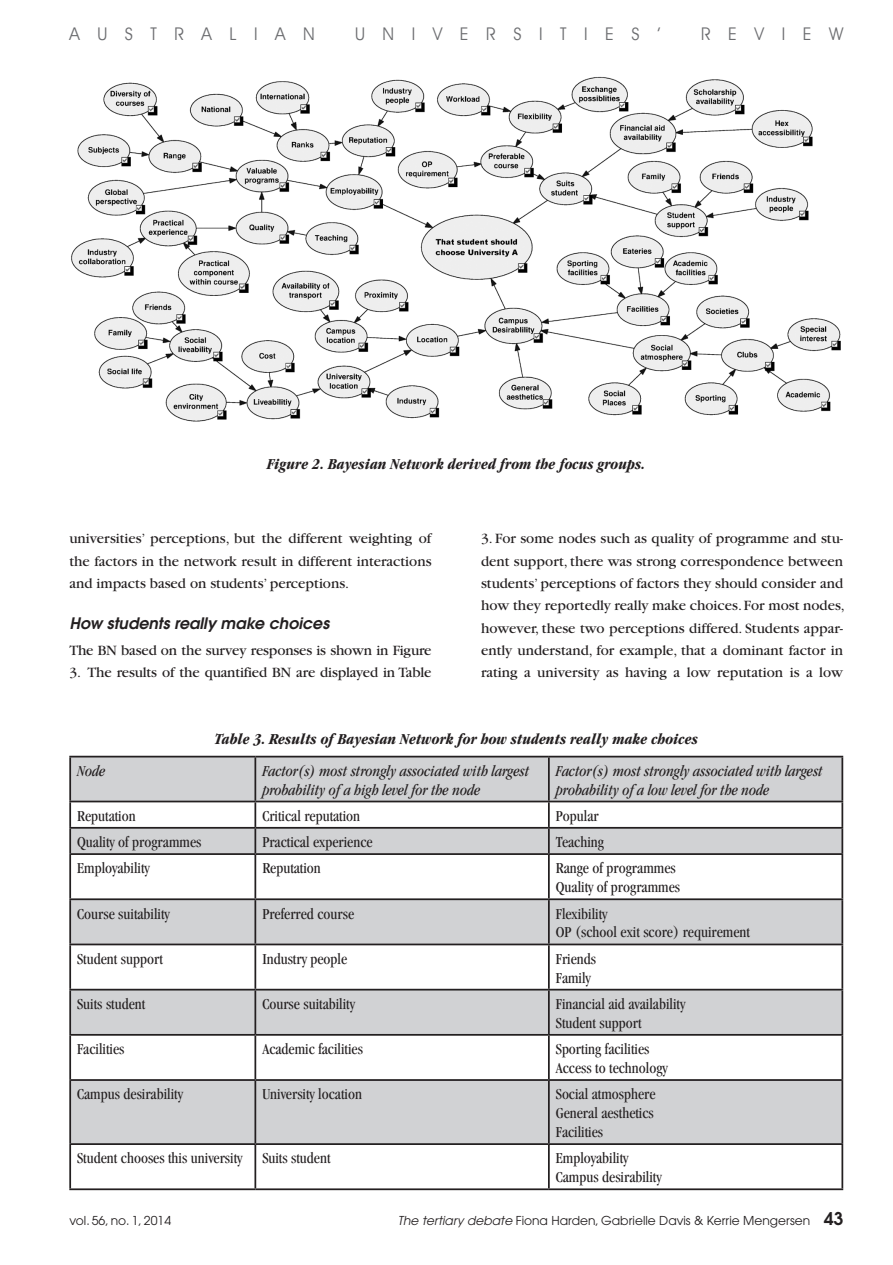
<style>
.page{position:relative;width:893px;height:1265px;background:#fff}
.page>*{position:absolute;margin:0;border:0;box-sizing:border-box;transform-origin:0 0}
.t1{font:17.5px "Avant Garde Bk BT Book";letter-spacing:1em;color:#6c6d70}
.Table_body{font:condensed 15.75px "Garamond";color:#231f20}
.Table_H2__header_row{font:italic condensed 15.75px/18.9px "Garamond";color:#231f20}
.Table_H1{font:italic 700 condensed 15.75px "Garamond";color:#231f20}
.Heading_5__sub_head{font:italic 600 15.75px "Avant Garde";color:#231f20}
.Body_Text_1st_Para{font:14.88px/22.4px "Garamond";letter-spacing:-.005em;color:#231f20;text-align:justify}
.t2{font:12.25px "Avant Garde";color:#231f20}
.s1{font-style:italic}
.s2{font-weight:600;font-size:17.5px}
</style>
<div class="page">
<img style="left:71px;top:76px;width:770px;height:346px">
<svg style="left:71px;top:757px;width:770px;height:386px;fill:#d1d2d4"></svg>
<hr style="left:69px;top:756px;width:186px;height:1px;background:#231f20">
<hr style="left:69px;top:757px;width:2px;height:44px;background:#231f20">
<hr style="left:255px;top:756px;width:294px;height:1px;background:#231f20">
<hr style="left:254px;top:757px;width:2px;height:44px;background:#231f20">
<hr style="left:549px;top:756px;width:294px;height:1px;background:#231f20">
<hr style="left:548px;top:757px;width:2px;height:44px;background:#231f20">
<hr style="left:841px;top:757px;width:2px;height:44px;background:#231f20">
<hr style="left:69px;top:801px;width:186px;height:1px;background:#231f20">
<hr style="left:69px;top:802px;width:2px;height:25px;background:#231f20">
<hr style="left:255px;top:801px;width:294px;height:1px;background:#231f20">
<hr style="left:254px;top:802px;width:2px;height:25px;background:#231f20">
<hr style="left:549px;top:801px;width:294px;height:1px;background:#231f20">
<hr style="left:548px;top:802px;width:2px;height:25px;background:#231f20">
<hr style="left:841px;top:802px;width:2px;height:25px;background:#231f20">
<hr style="left:69px;top:827px;width:186px;height:2px;background:#231f20">
<hr style="left:69px;top:829px;width:2px;height:24px;background:#231f20">
<hr style="left:255px;top:827px;width:294px;height:2px;background:#231f20">
<hr style="left:254px;top:829px;width:2px;height:24px;background:#231f20">
<hr style="left:549px;top:827px;width:294px;height:2px;background:#231f20">
<hr style="left:548px;top:829px;width:2px;height:24px;background:#231f20">
<hr style="left:841px;top:829px;width:2px;height:24px;background:#231f20">
<hr style="left:69px;top:853px;width:186px;height:2px;background:#231f20">
<hr style="left:69px;top:855px;width:2px;height:43px;background:#231f20">
<hr style="left:255px;top:853px;width:294px;height:2px;background:#231f20">
<hr style="left:254px;top:855px;width:2px;height:43px;background:#231f20">
<hr style="left:549px;top:853px;width:294px;height:2px;background:#231f20">
<hr style="left:548px;top:855px;width:2px;height:43px;background:#231f20">
<hr style="left:841px;top:855px;width:2px;height:43px;background:#231f20">
<hr style="left:69px;top:898px;width:186px;height:2px;background:#231f20">
<hr style="left:69px;top:900px;width:2px;height:44px;background:#231f20">
<hr style="left:255px;top:898px;width:294px;height:2px;background:#231f20">
<hr style="left:254px;top:900px;width:2px;height:44px;background:#231f20">
<hr style="left:549px;top:898px;width:294px;height:2px;background:#231f20">
<hr style="left:548px;top:900px;width:2px;height:44px;background:#231f20">
<hr style="left:841px;top:900px;width:2px;height:44px;background:#231f20">
<hr style="left:69px;top:944px;width:186px;height:1px;background:#231f20">
<hr style="left:69px;top:945px;width:2px;height:44px;background:#231f20">
<hr style="left:255px;top:944px;width:294px;height:1px;background:#231f20">
<hr style="left:254px;top:945px;width:2px;height:44px;background:#231f20">
<hr style="left:549px;top:944px;width:294px;height:1px;background:#231f20">
<hr style="left:548px;top:945px;width:2px;height:44px;background:#231f20">
<hr style="left:841px;top:945px;width:2px;height:44px;background:#231f20">
<hr style="left:69px;top:989px;width:186px;height:2px;background:#231f20">
<hr style="left:69px;top:991px;width:2px;height:43px;background:#231f20">
<hr style="left:255px;top:989px;width:294px;height:2px;background:#231f20">
<hr style="left:254px;top:991px;width:2px;height:43px;background:#231f20">
<hr style="left:549px;top:989px;width:294px;height:2px;background:#231f20">
<hr style="left:548px;top:991px;width:2px;height:43px;background:#231f20">
<hr style="left:841px;top:991px;width:2px;height:43px;background:#231f20">
<hr style="left:69px;top:1034px;width:186px;height:2px;background:#231f20">
<hr style="left:69px;top:1036px;width:2px;height:43px;background:#231f20">
<hr style="left:255px;top:1034px;width:294px;height:2px;background:#231f20">
<hr style="left:254px;top:1036px;width:2px;height:43px;background:#231f20">
<hr style="left:549px;top:1034px;width:294px;height:2px;background:#231f20">
<hr style="left:548px;top:1036px;width:2px;height:43px;background:#231f20">
<hr style="left:841px;top:1036px;width:2px;height:43px;background:#231f20">
<hr style="left:69px;top:1079px;width:186px;height:2px;background:#231f20">
<hr style="left:69px;top:1081px;width:2px;height:62px;background:#231f20">
<hr style="left:255px;top:1079px;width:294px;height:2px;background:#231f20">
<hr style="left:254px;top:1081px;width:2px;height:62px;background:#231f20">
<hr style="left:549px;top:1079px;width:294px;height:2px;background:#231f20">
<hr style="left:548px;top:1081px;width:2px;height:62px;background:#231f20">
<hr style="left:841px;top:1081px;width:2px;height:62px;background:#231f20">
<hr style="left:69px;top:1143px;width:186px;height:2px;background:#231f20">
<hr style="left:69px;top:1145px;width:2px;height:43px;background:#231f20">
<hr style="left:255px;top:1143px;width:294px;height:2px;background:#231f20">
<hr style="left:254px;top:1145px;width:2px;height:43px;background:#231f20">
<hr style="left:549px;top:1143px;width:294px;height:2px;background:#231f20">
<hr style="left:548px;top:1145px;width:2px;height:43px;background:#231f20">
<hr style="left:841px;top:1145px;width:2px;height:43px;background:#231f20">
<hr style="left:69px;top:1188px;width:186px;height:2px;background:#231f20">
<hr style="left:255px;top:1188px;width:294px;height:2px;background:#231f20">
<hr style="left:549px;top:1188px;width:294px;height:2px;background:#231f20">
<p class="t1" style="left:69px;top:24px;width:247px">AUSTRALIAN</p>
<p class="t1" style="left:355px;top:24px;width:307px">UNIVERSITIES’</p>
<p class="t1" style="left:701px;top:24px;width:144px">REVIEW</p>
<p class="Table_H1" style="left:267px;top:455px;width:379px">Figure 2. Bayesian Network derived from the focus groups.</p>
<p class="Body_Text_1st_Para" style="left:69px;top:528px;width:364px">universities’ perceptions, but the different weighting of the factors in the network result in different interactions and impacts based on students’ perceptions.</p>
<p class="Heading_5__sub_head" style="left:69px;top:613px;width:261px">How students really make choices</p>
<p class="Body_Text_1st_Para" style="left:69px;top:639px;width:364px">The BN based on the survey responses is shown in Figure</p>
<p class="Body_Text_1st_Para" style="left:69px;top:661px;width:364px">3. The results of the quantified BN are displayed in Table</p>
<p class="Body_Text_1st_Para" style="left:481px;top:528px;width:365px">3. For some nodes such as quality of programme and stu&shy;dent support, there was strong correspondence between students’ perceptions of factors they should consider and how they reportedly really make choices. For most nodes, however, these two perceptions differed. Students appar&shy;ently understand, for example, that a dominant factor in rating a university as having a low reputation is a low</p>
<p class="Table_H1" style="left:215px;top:730px;width:484px">Table 3. Results of Bayesian Network for how students really make choices</p>
<p class="Table_H2__header_row" style="left:77px;top:761px;width:29px">Node</p>
<p class="Table_H2__header_row" style="left:262px;top:761px;width:268px">Factor(s) most strongly associated with largest probability of a high level for the node</p>
<p class="Table_H2__header_row" style="left:556px;top:761px;width:268px">Factor(s) most strongly associated with largest probability of a low level for the node</p>
<p class="Table_body" style="left:77px;top:807px;width:60px">Reputation</p>
<p class="Table_body" style="left:262px;top:807px;width:99px">Critical reputation</p>
<p class="Table_body" style="left:556px;top:807px;width:44px">Popular</p>
<p class="Table_body" style="left:77px;top:833px;width:126px">Quality of programmes</p>
<p class="Table_body" style="left:262px;top:833px;width:112px">Practical experience</p>
<p class="Table_body" style="left:556px;top:833px;width:50px">Teaching</p>
<p class="Table_body" style="left:77px;top:860px;width:74px">Employability</p>
<p class="Table_body" style="left:262px;top:860px;width:60px">Reputation</p>
<p class="Table_body" style="left:556px;top:860px;width:121px">Range of programmes</p>
<p class="Table_body" style="left:556px;top:878px;width:126px">Quality of programmes</p>
<p class="Table_body" style="left:77px;top:905px;width:94px">Course suitability</p>
<p class="Table_body" style="left:262px;top:905px;width:93px">Preferred course</p>
<p class="Table_body" style="left:556px;top:905px;width:53px">Flexibility</p>
<p class="Table_body" style="left:556px;top:924px;width:196px">OP (school exit score) requirement</p>
<p class="Table_body" style="left:77px;top:950px;width:87px">Student support</p>
<p class="Table_body" style="left:262px;top:950px;width:86px">Industry people</p>
<p class="Table_body" style="left:556px;top:950px;width:42px">Friends</p>
<p class="Table_body" style="left:556px;top:969px;width:36px">Family</p>
<p class="Table_body" style="left:77px;top:995px;width:70px">Suits student</p>
<p class="Table_body" style="left:262px;top:995px;width:94px">Course suitability</p>
<p class="Table_body" style="left:556px;top:995px;width:131px">Financial aid availability</p>
<p class="Table_body" style="left:556px;top:1014px;width:87px">Student support</p>
<p class="Table_body" style="left:77px;top:1040px;width:49px">Facilities</p>
<p class="Table_body" style="left:262px;top:1040px;width:102px">Academic facilities</p>
<p class="Table_body" style="left:556px;top:1040px;width:95px">Sporting facilities</p>
<p class="Table_body" style="left:556px;top:1059px;width:113px">Access to technology</p>
<p class="Table_body" style="left:77px;top:1086px;width:107px">Campus desirability</p>
<p class="Table_body" style="left:262px;top:1086px;width:101px">University location</p>
<p class="Table_body" style="left:556px;top:1086px;width:101px">Social atmosphere</p>
<p class="Table_body" style="left:556px;top:1104px;width:99px">General aesthetics</p>
<p class="Table_body" style="left:556px;top:1123px;width:49px">Facilities</p>
<p class="Table_body" style="left:77px;top:1150px;width:167px">Student chooses this university</p>
<p class="Table_body" style="left:262px;top:1150px;width:70px">Suits student</p>
<p class="Table_body" style="left:556px;top:1150px;width:74px">Employability</p>
<p class="Table_body" style="left:556px;top:1169px;width:107px">Campus desirability</p>
<p class="t2" style="left:69px;top:1214px;width:103px">vol. 56, no. 1, 2014</p>
<p class="t2" style="left:398px;top:1214px;width:447px"><span class="s1">The tertiary debate</span> Fiona Harden, Gabrielle Davis &amp; Kerrie Mengersen <span class="s2">43</span></p>
</div>
